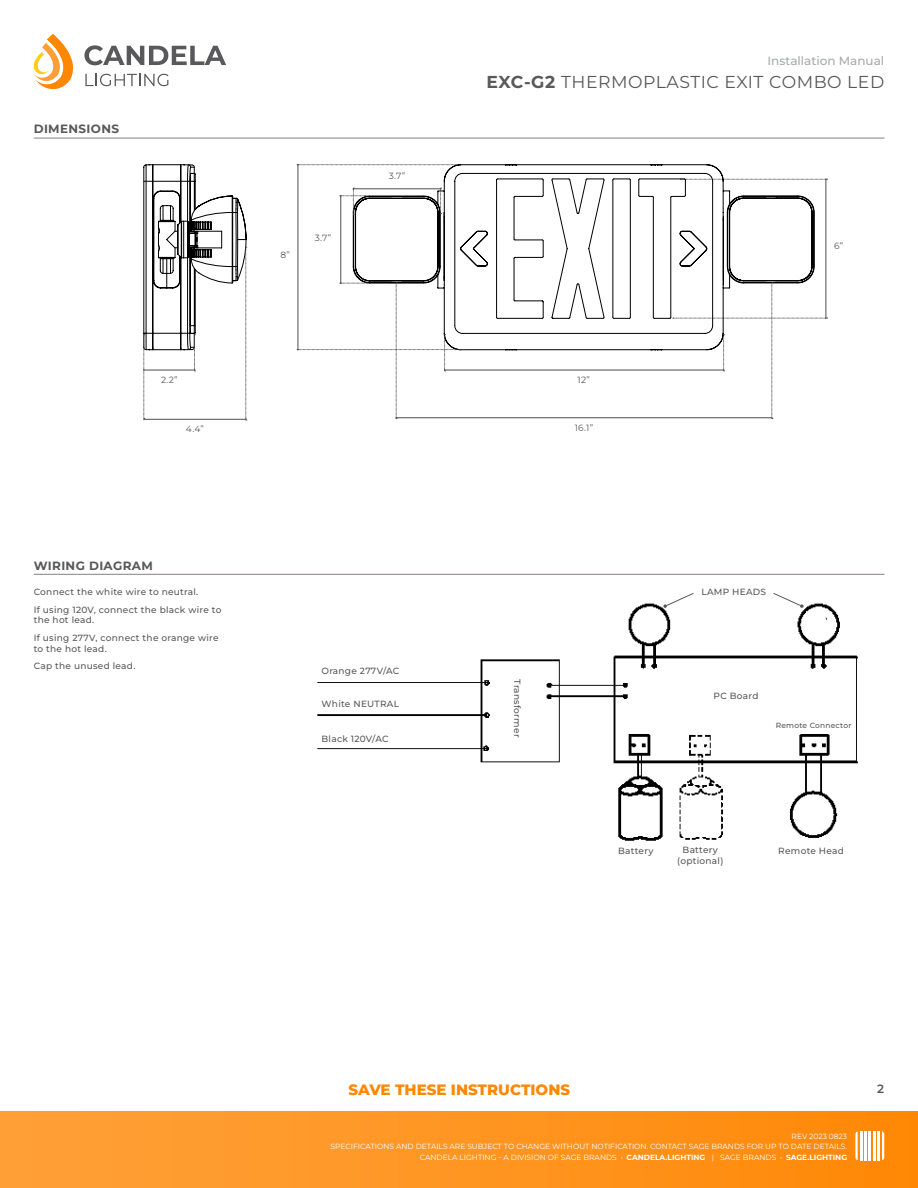
<style>
.page{position:relative;width:918px;height:1188px;background:#fff}
.page>*{position:absolute;margin:0;border:0;box-sizing:border-box;transform-origin:0 0}
.t1{font:17.25px "Montserrat";letter-spacing:.03em;color:#58595b}
.t2{font:800 15px "Montserrat";color:#ff8703}
.t3{font:700 12px "Montserrat";letter-spacing:.03em;color:#58595b}
.t4{font:500 12px "Montserrat";color:#a7a9ac}
.t5{font:600 12px "Montserrat";color:#58595b}
.t6{font:500 9px/17.5px "Montserrat";letter-spacing:.03em;color:#58595b}
.t7{font:9px "Montserrat";color:#58595b}
.t8{font:7.5px/10.5px "Montserrat";color:#fff;text-align:right}
.t9{font:500 7.5px "Montserrat";letter-spacing:.03em;color:#58595b}
.s1{font-weight:700}
</style>
<div class="page">
<svg style="left:33px;top:34px;width:193px;height:55px"></svg>
<div style="left:0;top:1111px;width:918px;height:77px;background:linear-gradient(to right,#ffa139,#ff8a09)"></div>
<hr style="left:864px;top:1131px;width:3px;height:29px;background:#fff">
<hr style="left:873px;top:1131px;width:2px;height:29px;background:#fff">
<hr style="left:860px;top:1131px;width:2px;height:29px;background:#fff">
<hr style="left:869px;top:1131px;width:2px;height:29px;background:#fff">
<svg style="left:882px;top:1131px;width:2px;height:29px"></svg>
<hr style="left:878px;top:1131px;width:2px;height:29px;background:#fff">
<svg style="left:855px;top:1131px;width:3px;height:29px"></svg>
<hr style="left:34px;top:138px;width:851px;height:1px;background:#878181">
<hr style="left:34px;top:574px;width:851px;height:1px;background:#878181">
<hr style="left:826px;top:179px;width:1px;height:139px;background:#4f4d4d">
<svg style="left:815px;top:179px;width:13px;height:1px"></svg>
<svg style="left:353px;top:164px;width:462px;height:24px"></svg>
<hr style="left:298px;top:165px;width:1px;height:185px;background:#4f4d4d">
<svg style="left:297px;top:164px;width:160px;height:1px"></svg>
<svg style="left:297px;top:188px;width:531px;height:231px"></svg>
<svg style="left:143px;top:164px;width:104px;height:257px"></svg>
<img style="left:317px;top:603px;width:541px;height:238px">
<div style="left:309px;top:651px;width:139px;height:29px;background:#fff"></div>
<div style="left:309px;top:684px;width:139px;height:30px;background:#fff"></div>
<div style="left:657px;top:680px;width:178px;height:51px;background:#fff"></div>
<div style="left:309px;top:720px;width:139px;height:27px;background:#fff"></div>
<div style="left:505px;top:669px;width:36px;height:80px;background:#fff"></div>
<div style="left:636px;top:611px;width:26px;height:30px;background:#fff;border-radius:50%"></div>
<div style="left:801px;top:611px;width:27px;height:30px;background:#fff;border-radius:50%"></div>
<div style="left:793px;top:796px;width:36px;height:33px;background:#fff;border-radius:50%"></div>
<div style="left:622px;top:798px;width:33px;height:17px;background:#fff"></div>
<div style="left:684px;top:798px;width:33px;height:27px;background:#fff"></div>
<div style="left:305px;top:777px;width:263px;height:91px;background:#fff"></div>
<svg style="left:663px;top:593px;width:32px;height:15px"></svg>
<svg style="left:772px;top:593px;width:32px;height:15px"></svg>
<h3 class="t3" style="left:34px;top:121px;width:87px">DIMENSIONS</h3>
<p class="t7" style="left:161px;top:374px;width:18px">2.2”</p>
<p class="t7" style="left:186px;top:423px;width:20px">4.4”</p>
<h3 class="t3" style="left:34px;top:557px;width:121px">WIRING DIAGRAM</h3>
<p class="t6" style="left:34px;top:583px;width:189px">Connect the white wire to neutral.<br>If using 120V, connect the black wire to</p>
<p class="t6" style="left:34px;top:611px;width:186px">the hot lead.<br>If using 277V, connect the orange wire</p>
<p class="t6" style="left:34px;top:639px;width:103px">to the hot lead.<br>Cap the unused lead.</p>
<p class="t7" style="left:281px;top:249px;width:11px">8”</p>
<p class="t7" style="left:315px;top:232px;width:18px">3.7”</p>
<p class="t7" style="left:389px;top:170px;width:18px">3.7”</p>
<p class="t6" style="left:322px;top:662px;width:79px">Orange 277V/AC</p>
<p class="t6" style="left:322px;top:695px;width:79px">White NEUTRAL</p>
<p class="t6" style="left:322px;top:729px;width:69px">Black 120V/AC</p>
<h3 class="t4" style="left:768px;top:53px;width:118px">Installation Manual</h3>
<h1 class="t1" style="left:487px;top:71px;width:399px"><span class="s1">EXC-G2</span> THERMOPLASTIC EXIT COMBO LED</h1>
<p class="t7" style="left:578px;top:374px;width:14px">12”</p>
<p class="t7" style="left:575px;top:422px;width:20px">16.1”</p>
<p class="t7" style="left:834px;top:240px;width:11px">6”</p>
<p class="t6" style="left:526px;top:679px;width:60px;rotate:90deg">Transformer</p>
<p class="t6" style="left:701px;top:583px;width:66px">LAMP HEADS</p>
<p class="t6" style="left:714px;top:687px;width:46px">PC Board</p>
<p class="t9" style="left:776px;top:721px;width:77px">Remote Connector</p>
<p class="t6" style="left:618px;top:842px;width:37px">Battery</p>
<p class="t6" style="left:677px;top:844px;width:48px;line-height:10.8px;text-align:center">Battery (optional)</p>
<p class="t6" style="left:778px;top:842px;width:67px">Remote Head</p>
<h2 class="t2" style="left:348px;top:1079px;width:223px">SAVE THESE INSTRUCTIONS</h2>
<h3 class="t5" style="left:877px;top:1081px;width:8px">2</h3>
<p class="t8" style="left:331px;top:1131px;width:518px">REV 2023 0823<br>SPECIFICATIONS AND DETAILS ARE SUBJECT TO CHANGE WITHOUT NOTIFICATION. CONTACT SAGE BRANDS FOR UP TO DATE DETAILS.<br>CANDELA LIGHTING - A DIVISION OF SAGE BRANDS • <span class="s1">CANDELA.LIGHTING</span> | SAGE BRANDS • <span class="s1">SAGE.LIGHTING</span></p>
</div>
